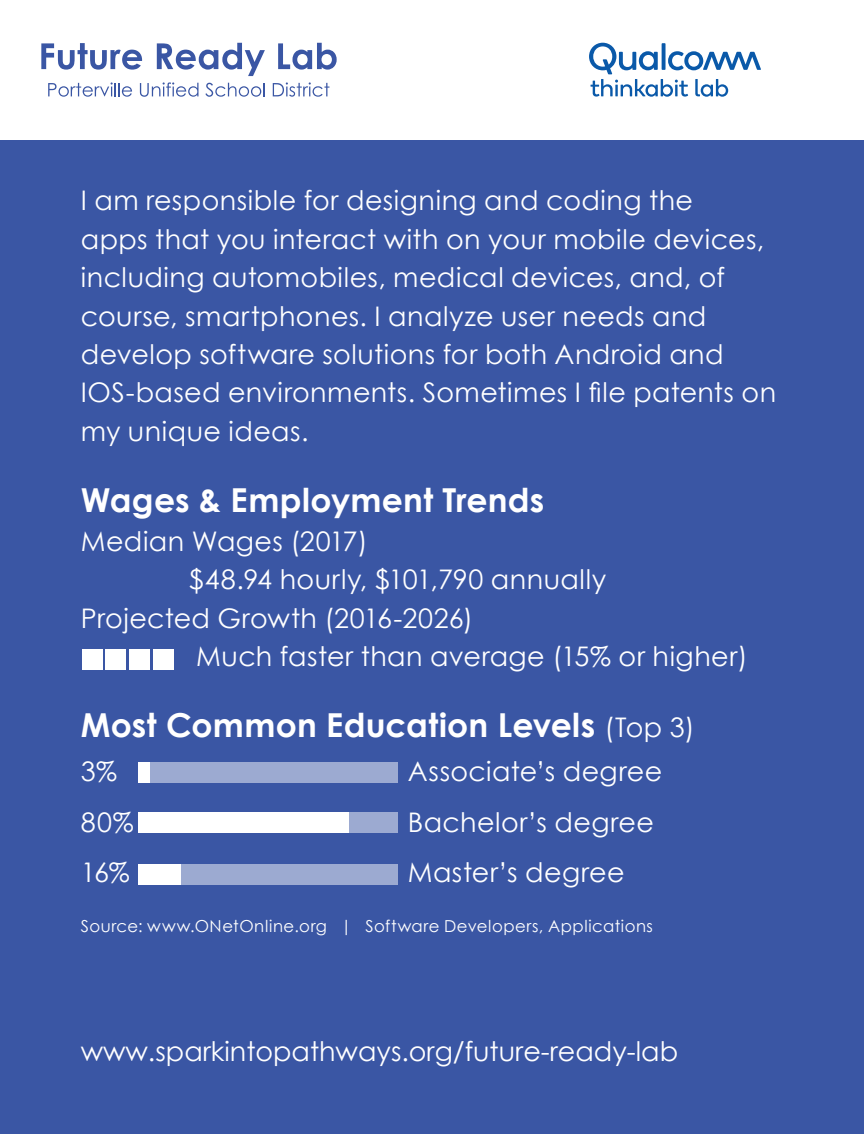
<style>
.page{position:relative;width:864px;height:1134px;background:#3a56a4}
.page>*{position:absolute;margin:0;border:0;box-sizing:border-box;transform-origin:0 0}
.t1{font:700 33px "Century Gothic";letter-spacing:.01em;color:#fff}
.t2{font:27px/38.4px "Century Gothic";letter-spacing:.015em;color:#fff}
.t3{font:16.5px "Century Gothic";letter-spacing:.035em;color:#fff}
.s1{font-weight:400;font-size:27px}
</style>
<div class="page">
<div style="left:0;top:0;width:864px;height:140px;background:#fff"></div>
<svg style="left:589px;top:43px;width:172px;height:54px"></svg>
<svg style="left:41px;top:43px;width:101px;height:27px"></svg>
<svg style="left:157px;top:43px;width:108px;height:33px"></svg>
<svg style="left:278px;top:43px;width:59px;height:27px"></svg>
<svg style="left:48px;top:82px;width:84px;height:15px"></svg>
<svg style="left:140px;top:82px;width:59px;height:15px"></svg>
<svg style="left:205px;top:83px;width:60px;height:14px"></svg>
<svg style="left:273px;top:82px;width:56px;height:15px"></svg>
<div style="left:82px;top:649px;width:20px;height:21px;background:#fff"></div>
<div style="left:138px;top:762px;width:259px;height:21px;background:#9caad1"></div>
<div style="left:138px;top:812px;width:259px;height:21px;background:#9caad1"></div>
<div style="left:138px;top:865px;width:259px;height:20px;background:#9caad1"></div>
<div style="left:153px;top:649px;width:21px;height:21px;background:#fff"></div>
<div style="left:106px;top:649px;width:20px;height:21px;background:#fff"></div>
<div style="left:129px;top:649px;width:21px;height:21px;background:#fff"></div>
<div style="left:138px;top:762px;width:12px;height:21px;background:#fff"></div>
<div style="left:138px;top:812px;width:211px;height:21px;background:#fff"></div>
<div style="left:138px;top:865px;width:42px;height:20px;background:#fff"></div>
<p class="t2" style="left:81px;top:181px;width:697px">I am responsible for designing and coding the<br>apps that you interact with on your mobile devices, including automobiles, medical devices, and, of course, smartphones. I analyze user needs and develop software solutions for both Android and IOS-based environments. Sometimes I file patents on my unique ideas.</p>
<p class="t1" style="left:81px;top:475px;width:465px">Wages &amp; Employment Trends</p>
<p class="t2" style="left:81px;top:521px;width:288px">Median Wages (2017)</p>
<p class="t2" style="left:189px;top:560px;width:419px">$48.94 hourly, $101,790 annually</p>
<p class="t2" style="left:81px;top:598px;width:394px">Projected Growth (2016-2026)</p>
<p class="t2" style="left:196px;top:637px;width:553px">Much faster than average (15% or higher)</p>
<p class="t1" style="left:81px;top:700px;width:615px">Most Common Education Levels <span class="s1">(Top 3)</span></p>
<p class="t2" style="left:81px;top:752px;width:38px">3%</p>
<p class="t2" style="left:408px;top:752px;width:256px">Associate’s degree</p>
<p class="t2" style="left:81px;top:802px;width:55px">80%</p>
<p class="t2" style="left:408px;top:802px;width:248px">Bachelor’s degree</p>
<p class="t2" style="left:81px;top:853px;width:50px">16%</p>
<p class="t2" style="left:408px;top:853px;width:218px">Master’s degree</p>
<p class="t3" style="left:81px;top:915px;width:574px">Source: www.ONetOnline.org | Software Developers, Applications</p>
<p class="t2" style="left:81px;top:1032px;width:599px">www.sparkintopathways.org/future-ready-lab</p>
</div>
